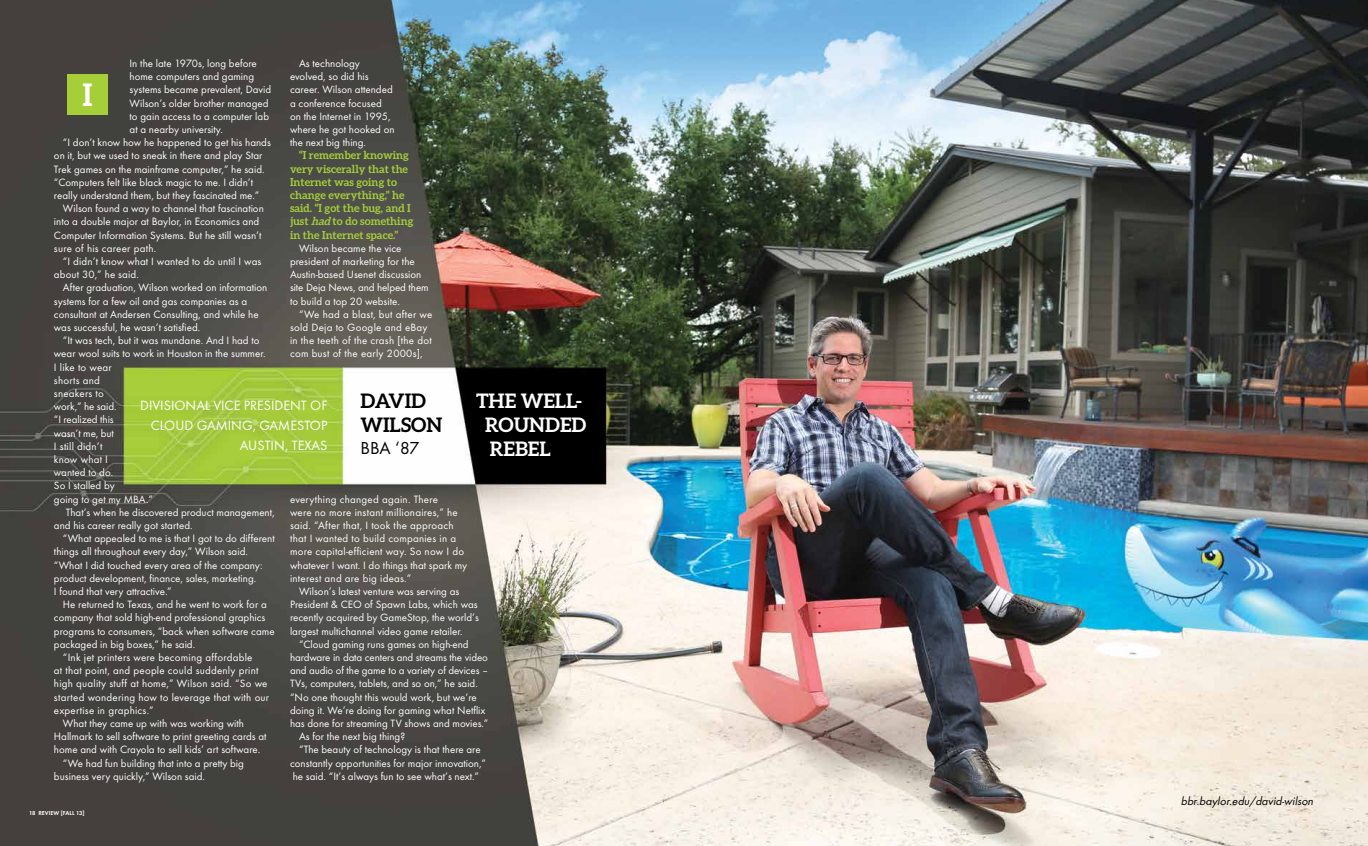
<style>
.page{position:relative;width:1368px;height:846px;background:#fff}
.page>*{position:absolute;margin:0;border:0;box-sizing:border-box;transform-origin:0 0}
.t1{font:700 31.2px "Aleo";color:#fff}
.t2{font:700 20px/24px "Aleo";color:#fff}
.t3{font:700 20px/24px "Aleo";color:#000}
.t4{font:18px "Function";color:#000}
.t5{font:14px "Function";color:#fff}
.t6{font:italic 12px "Function";color:#000}
.t7{font:11px/13.2px "Function";color:#fff}
.t8{font:11px/13.2px "Function";letter-spacing:.02em;color:#fff}
.t9{font:700 11px/13.2px "Aleo";color:#a6ce39}
.t10{font:700 6px "Function";color:#fff}
.s1{font-style:italic}
</style>
<div class="page">
<img style="left:0;top:0;width:1368px;height:846px">
<div style="left:67px;top:74px;width:41px;height:40px;background:#a6ce39"></div>
<p class="t7" style="left:130px;top:57px;width:129px">In the late 1970s, long before</p>
<p class="t7" style="left:130px;top:70px;width:126px">home computers and gaming</p>
<p class="t7" style="left:130px;top:83px;width:143px">systems became prevalent, David</p>
<p class="t7" style="left:130px;top:96px;width:140px">Wilson’s older brother managed</p>
<p class="t7" style="left:130px;top:110px;width:141px">to gain access to a computer lab</p>
<p class="t7" style="left:130px;top:123px;width:95px">at a nearby university.</p>
<p class="t7" style="left:63px;top:136px;width:209px">“I don’t know how he happened to get his hands</p>
<p class="t7" style="left:54px;top:149px;width:210px">on it, but we used to sneak in there and play Star</p>
<p class="t7" style="left:54px;top:162px;width:212px">Trek games on the mainframe computer,” he said.</p>
<p class="t7" style="left:54px;top:176px;width:201px">“Computers felt like black magic to me. I didn’t</p>
<p class="t7" style="left:54px;top:189px;width:207px">really understand them, but they fascinated me.”</p>
<p class="t7" style="left:63px;top:202px;width:202px">Wilson found a way to channel that fascination</p>
<p class="t7" style="left:54px;top:215px;width:207px">into a double major at Baylor, in Economics and</p>
<p class="t7" style="left:54px;top:228px;width:209px">Computer Information Systems. But he still wasn’t</p>
<p class="t8" style="left:54px;top:242px;width:104px">sure of his career path.</p>
<p class="t7" style="left:63px;top:255px;width:200px">“I didn’t know what I wanted to do until I was</p>
<p class="t7" style="left:54px;top:268px;width:86px">about 30,” he said.</p>
<p class="t7" style="left:63px;top:281px;width:206px">After graduation, Wilson worked on information</p>
<p class="t7" style="left:54px;top:294px;width:195px">systems for a few oil and gas companies as a</p>
<p class="t7" style="left:54px;top:308px;width:206px">consultant at Andersen Consulting, and while he</p>
<p class="t7" style="left:54px;top:321px;width:148px">was successful, he wasn’t satisfied.</p>
<p class="t7" style="left:63px;top:334px;width:198px">“It was tech, but it was mundane. And I had to</p>
<p class="t7" style="left:54px;top:347px;width:213px">wear wool suits to work in Houston in the summer.</p>
<p class="t8" style="left:54px;top:360px;width:59px">I like to wear</p>
<p class="t8" style="left:54px;top:374px;width:47px">shorts and</p>
<p class="t8" style="left:54px;top:387px;width:51px">sneakers to</p>
<p class="t7" style="left:54px;top:400px;width:64px">work,” he said.</p>
<p class="t7" style="left:54px;top:413px;width:61px">“I realized this</p>
<p class="t7" style="left:54px;top:426px;width:61px">wasn’t me, but</p>
<p class="t8" style="left:54px;top:440px;width:50px">I still didn’t</p>
<p class="t8" style="left:54px;top:453px;width:56px">know what I</p>
<p class="t7" style="left:54px;top:466px;width:61px">wanted to do.</p>
<p class="t7" style="left:54px;top:479px;width:62px">So I stalled by</p>
<p class="t7" style="left:54px;top:492px;width:100px">going to get my MBA.”</p>
<p class="t7" style="left:66px;top:506px;width:210px">That’s when he discovered product management,</p>
<p class="t7" style="left:54px;top:519px;width:140px">and his career really got started.</p>
<p class="t7" style="left:63px;top:532px;width:213px">“What appealed to me is that I got to do different</p>
<p class="t7" style="left:54px;top:545px;width:195px">things all throughout every day,” Wilson said.</p>
<p class="t7" style="left:54px;top:558px;width:210px">“What I did touched every area of the company:</p>
<p class="t7" style="left:54px;top:572px;width:204px">product development, finance, sales, marketing.</p>
<p class="t7" style="left:54px;top:585px;width:119px">I found that very attractive.”</p>
<p class="t7" style="left:63px;top:598px;width:205px">He returned to Texas, and he went to work for a</p>
<p class="t7" style="left:54px;top:611px;width:213px">company that sold high-end professional graphics</p>
<p class="t7" style="left:54px;top:624px;width:222px">programs to consumers, “back when software came</p>
<p class="t7" style="left:54px;top:638px;width:143px">packaged in big boxes,” he said.</p>
<p class="t8" style="left:63px;top:651px;width:191px">“Ink jet printers were becoming affordable</p>
<p class="t8" style="left:54px;top:664px;width:206px">at that point, and people could suddenly print</p>
<p class="t8" style="left:54px;top:677px;width:215px">high quality stuff at home,” Wilson said. “So we</p>
<p class="t8" style="left:54px;top:690px;width:217px">started wondering how to leverage that with our</p>
<p class="t8" style="left:54px;top:704px;width:101px">expertise in graphics.”</p>
<p class="t7" style="left:63px;top:717px;width:183px">What they came up with was working with</p>
<p class="t7" style="left:54px;top:730px;width:214px">Hallmark to sell software to print greeting cards at</p>
<p class="t7" style="left:54px;top:743px;width:208px">home and with Crayola to sell kids’ art software.</p>
<p class="t7" style="left:63px;top:756px;width:183px">“We had fun building that into a pretty big</p>
<p class="t7" style="left:54px;top:770px;width:153px">business very quickly,” Wilson said.</p>
<p class="t7" style="left:290px;top:57px;width:106px;text-indent:9px">As technology evolved, so did his career. Wilson attended a conference focused on the Internet in 1995, where he got hooked on the next big thing.</p>
<p class="t9" style="left:290px;top:149px;width:125px;text-indent:9px">“I remember knowing very viscerally that the<br>Internet was going to change everything,” he said. “I got the bug, and I just <span class="s1">had</span> to do something in the Internet space.”</p>
<p class="t7" style="left:290px;top:242px;width:140px;text-indent:9px">Wilson became the vice president of marketing for the<br>Austin-based Usenet discussion site Deja News, and helped them to build a top 20 website.</p>
<p class="t8" style="left:290px;top:308px;width:144px;text-indent:9px">“We had a blast, but after we sold Deja to Google and eBay in the teeth of the crash [the dot com bust of the early 2000s],</p>
<h1 class="t1" style="left:82px;top:77px;width:12px">I</h1>
<h2 class="t3" style="left:360px;top:389px;width:36px">David<br>Wilson</h2>
<h3 class="t4" style="left:360px;top:438px;width:60px">BBA ‘87</h3>
<h2 class="t2" style="left:485px;top:389px;width:98px;text-indent:-9px">The Well-<br>Rounded<br>Rebel</h2>
<p class="t5" style="left:140px;top:397px;width:17px">Divisional</p>
<p class="t5" style="left:213px;top:397px;width:45px">Vice President</p>
<p class="t5" style="left:310px;top:397px;width:9px">of</p>
<p class="t5" style="left:151px;top:418px;width:18px">Cloud</p>
<p class="t5" style="left:197px;top:418px;width:21px">Gaming</p>
<p class="t5" style="left:253px;top:418px;width:27px">, Game</p>
<p class="t5" style="left:297px;top:418px;width:16px">Stop</p>
<p class="t5" style="left:240px;top:438px;width:17px">Austin</p>
<p class="t5" style="left:285px;top:438px;width:35px">, Texas</p>
<p class="t8" style="left:290px;top:492px;width:179px">everything changed again. There<br>were no more instant millionaires,” he said. “After that, I took the approach that I wanted to build companies in a more capital-efficient way. So now I do whatever I want. I do things that spark my interest and are big ideas.”</p>
<p class="t7" style="left:290px;top:585px;width:190px;text-indent:9px">Wilson’s latest venture was serving as President &amp; CEO of Spawn Labs, which was recently acquired by GameStop, the world’s largest multichannel video game retailer.</p>
<p class="t7" style="left:299px;top:638px;width:171px">“Cloud gaming runs games on high-end</p>
<p class="t7" style="left:290px;top:651px;width:199px">hardware in data centers and streams the video</p>
<p class="t7" style="left:290px;top:664px;width:200px">and audio of the game to a variety of devices –</p>
<p class="t7" style="left:290px;top:677px;width:189px">TVs, computers, tablets, and so on,” he said.</p>
<p class="t7" style="left:290px;top:690px;width:188px">“No one thought this would work, but we’re</p>
<p class="t7" style="left:290px;top:704px;width:197px">doing it. We’re doing for gaming what Netflix</p>
<p class="t7" style="left:290px;top:717px;width:200px">has done for streaming TV shows and movies.”</p>
<p class="t7" style="left:299px;top:730px;width:108px">As for the next big thing?</p>
<p class="t7" style="left:299px;top:743px;width:183px">“The beauty of technology is that there are</p>
<p class="t7" style="left:290px;top:756px;width:197px">constantly opportunities for major innovation,”</p>
<p class="t7" style="left:293px;top:770px;width:188px">he said. “It’s always fun to see what’s next.”</p>
<p class="t10" style="left:29px;top:810px;width:57px">18 REVIEW [FALL 13]</p>
<p class="t6" style="left:1181px;top:794px;width:136px">bbr.baylor.edu/david-wilson</p>
</div>
